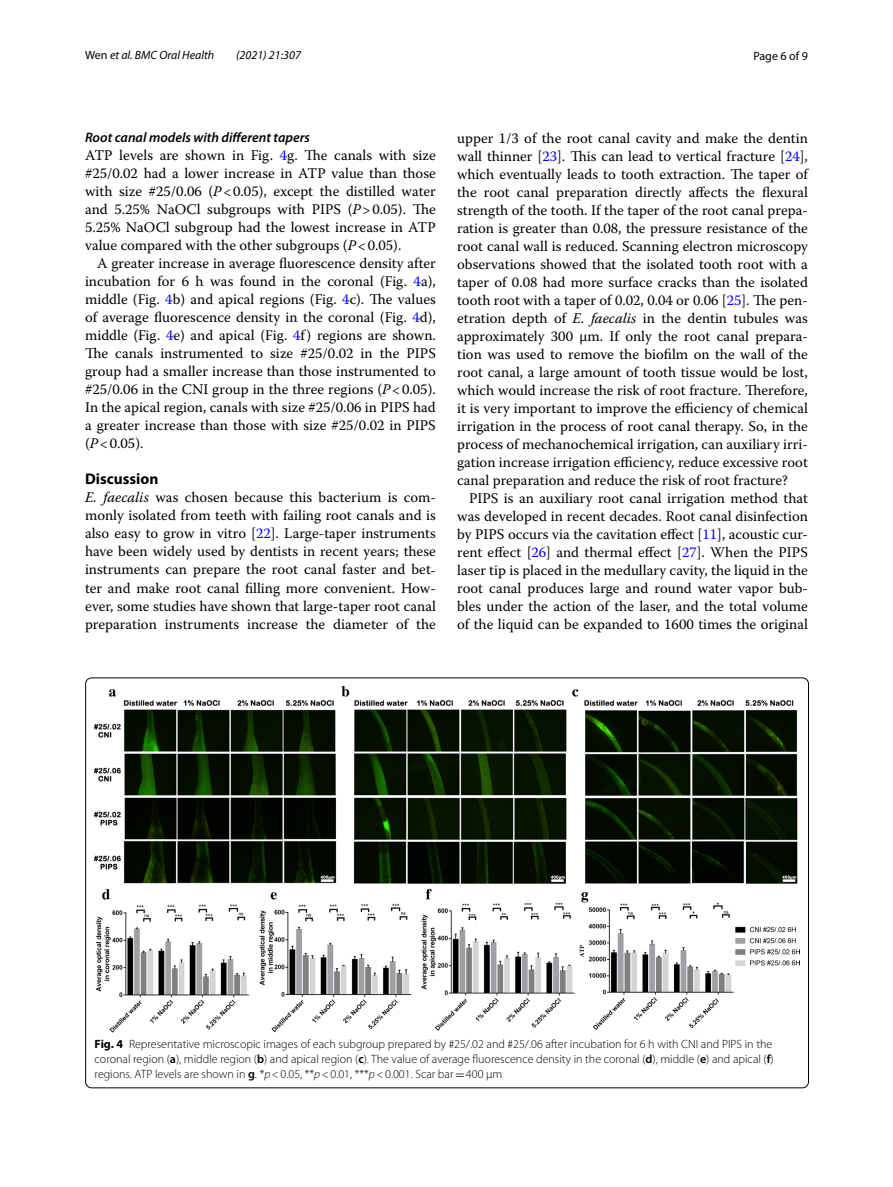
<style>
.page{position:relative;width:893px;height:1187px;background:#fff}
.page>*{position:absolute;margin:0;border:0;box-sizing:border-box;transform-origin:0 0}
.t1{font:700 15.45px "Myriad Pro";color:#000}
.t2{font:14.7px/18px "Warnock Pro";color:#000;text-align:justify}
.t3{font:italic 600 13.8px "Myriad Pro";color:#000}
.t4{font:300 12px/15px "Myriad Pro";color:#000}
.t5{font:italic 12px "Myriad Pro";color:#000}
.t6{font:12px "Myriad Pro";color:#000}
.s1{font-style:normal}
.s2{color:#00f}
.s3{font-style:italic}
.s4{font-weight:700}
.s5{font-weight:600}
.s6{font-family:"MTSY";font-weight:400}
</style>
<div class="page">
<img style="left:94px;top:687px;width:706px;height:345px">
<p class="t5" style="left:85px;top:48px;width:131px"><span class="s1">Wen</span> et al. BMC Oral Health</p>
<p class="t5" style="left:236px;top:48px;width:66px">(2021) 21:307</p>
<p class="t6" style="left:753px;top:48px;width:56px">Page 6 of 9</p>
<p class="t3" style="left:85px;top:129px;width:226px">Root canal models with different tapers</p>
<p class="t2" style="left:85px;top:146px;width:352px">ATP levels are shown in Fig. <span class="s2">4</span>g. The canals with size #25/0.02 had a lower increase in ATP value than those with size #25/0.06 (<span class="s3">P</span>&lt;0.05), except the distilled water and 5.25% NaOCl subgroups with PIPS (<span class="s3">P</span>&gt;0.05). The 5.25% NaOCl subgroup had the lowest increase in ATP value compared with the other subgroups (<span class="s3">P</span>&lt;0.05).</p>
<p class="t2" style="left:85px;top:254px;width:352px;text-indent:12px">A greater increase in average fluorescence density after incubation for 6 h was found in the coronal (Fig. <span class="s2">4</span>a), middle (Fig. <span class="s2">4</span>b) and apical regions (Fig. <span class="s2">4</span>c). The values of average fluorescence density in the coronal (Fig. <span class="s2">4</span>d), middle (Fig. <span class="s2">4</span>e) and apical (Fig. <span class="s2">4</span>f) regions are shown.<br>The canals instrumented to size #25/0.02 in the PIPS group had a smaller increase than those instrumented to #25/0.06 in the CNI group in the three regions (<span class="s3">P</span>&lt;0.05).<br>In the apical region, canals with size #25/0.06 in PIPS had a greater increase than those with size #25/0.02 in PIPS (<span class="s3">P</span>&lt;0.05).</p>
<p class="t1" style="left:85px;top:469px;width:75px">Discussion</p>
<p class="t2" style="left:85px;top:488px;width:352px"><span class="s3">E. faecalis</span> was chosen because this bacterium is com&shy;monly isolated from teeth with failing root canals and is also easy to grow in vitro [<span class="s2">22</span>]. Large-taper instruments have been widely used by dentists in recent years; these instruments can prepare the root canal faster and bet&shy;ter and make root canal filling more convenient. How&shy;ever, some studies have shown that large-taper root canal preparation instruments increase the diameter of the</p>
<p class="t2" style="left:457px;top:128px;width:352px">upper 1/3 of the root canal cavity and make the dentin wall thinner [<span class="s2">23</span>]. This can lead to vertical fracture [<span class="s2">24</span>], which eventually leads to tooth extraction. The taper of the root canal preparation directly affects the flexural strength of the tooth. If the taper of the root canal prepa&shy;ration is greater than 0.08, the pressure resistance of the root canal wall is reduced. Scanning electron microscopy observations showed that the isolated tooth root with a taper of 0.08 had more surface cracks than the isolated tooth root with a taper of 0.02, 0.04 or 0.06 [<span class="s2">25</span>]. The pen&shy;etration depth of <span class="s3">E. faecalis</span> in the dentin tubules was approximately 300 μm. If only the root canal prepara&shy;tion was used to remove the biofilm on the wall of the root canal, a large amount of tooth tissue would be lost, which would increase the risk of root fracture. Therefore, it is very important to improve the efficiency of chemical irrigation in the process of root canal therapy. So, in the process of mechanochemical irrigation, can auxiliary irri&shy;gation increase irrigation efficiency, reduce excessive root canal preparation and reduce the risk of root fracture?</p>
<p class="t2" style="left:457px;top:488px;width:352px;text-indent:12px">PIPS is an auxiliary root canal irrigation method that was developed in recent decades. Root canal disinfection by PIPS occurs via the cavitation effect [<span class="s2">11</span>], acoustic cur&shy;rent effect [<span class="s2">26</span>] and thermal effect [<span class="s2">27</span>]. When the PIPS laser tip is placed in the medullary cavity, the liquid in the root canal produces large and round water vapor bub&shy;bles under the action of the laser, and the total volume of the liquid can be expanded to 1600 times the original</p>
<p class="t4" style="left:95px;top:1036px;width:681px"><span class="s4">Fig. 4</span> Representative microscopic images of each subgroup prepared by #25/.02 and #25/.06 after incubation for 6 h with CNI and PIPS in the coronal region (<span class="s5">a</span>), middle region (<span class="s5">b</span>) and apical region (<span class="s5">c</span>). The value of average fluorescence density in the coronal (<span class="s5">d</span>), middle (<span class="s5">e</span>) and apical (<span class="s5">f</span>) regions. ATP levels are shown in <span class="s5">g</span>. *<span class="s3">p</span>&lt;0.05, **<span class="s3">p</span>&lt;0.01, ***<span class="s3">p</span>&lt;0.001. Scar bar<span class="s6">=</span>400 μm</p>
</div>
